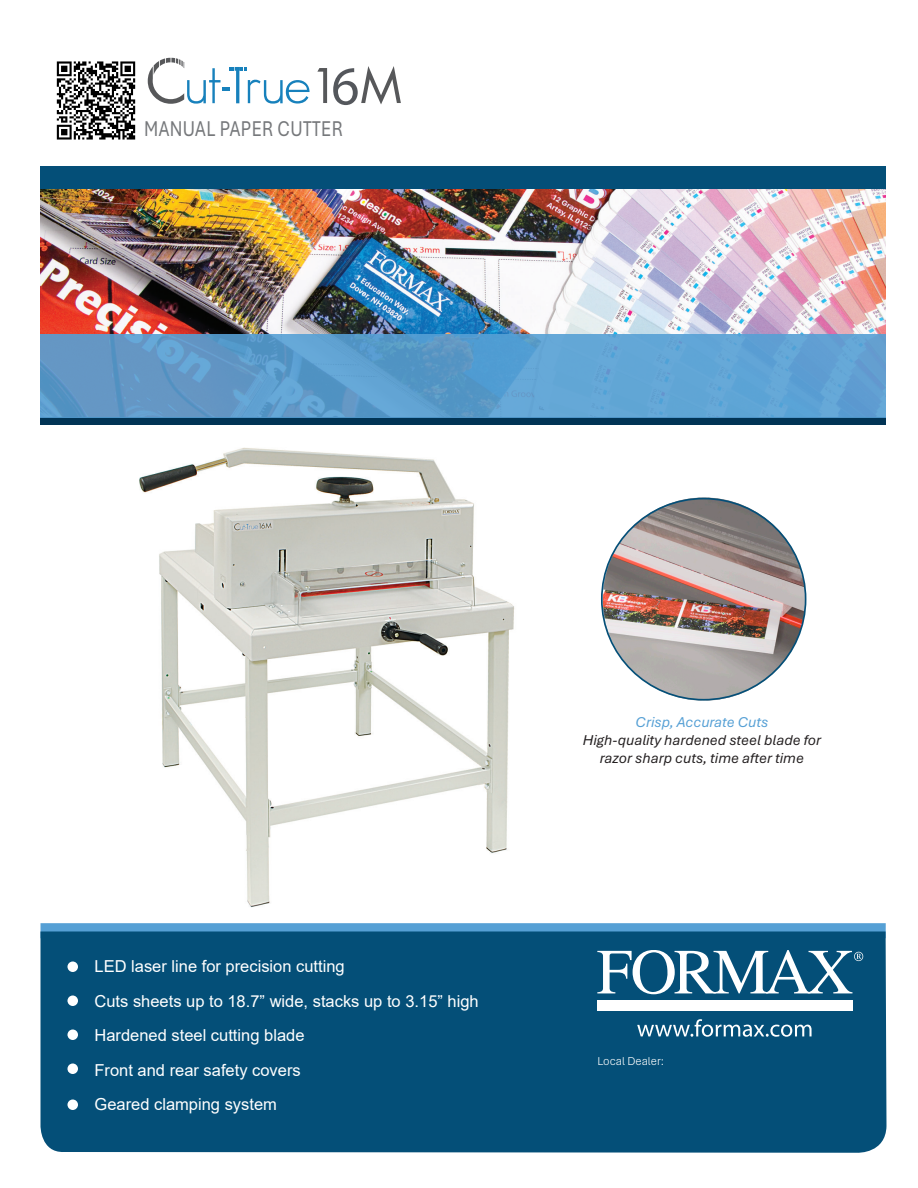
<style>
.page{position:relative;width:918px;height:1188px;background:#fff}
.page>*{position:absolute;margin:0;border:0;box-sizing:border-box;transform-origin:0 0}
.t1{font:22.5px "Aptos";letter-spacing:.025em;color:#76787b;scale:.8 1}
.t2{font:16.5px "Arial";color:#fff}
.t3{font:italic 15px/18px "Aptos";color:#231f20;text-align:center}
.t4{font:italic 15px "Aptos";color:#56a0d5}
.t5{font:300 12px "Aptos";color:#fff}
</style>
<div class="page">
<img style="left:139px;top:447px;width:376px;height:461px">
<img style="left:601px;top:497px;width:206px;height:204px">
<img style="left:40px;top:189px;width:846px;height:146px">
<div style="left:40px;top:166px;width:846px;height:23px;background:#044f78"></div>
<div style="left:40px;top:417px;width:846px;height:7px;background:#013455"></div>
<svg style="left:40px;top:335px;width:846px;height:83px"></svg>
<div style="left:40px;top:923px;width:846px;height:15px;background:#56a0d5"></div>
<div style="left:40px;top:932px;width:846px;height:221px;background:#044f78"></div>
<div style="left:67px;top:962px;width:11px;height:10px;background:#fff;border-radius:50%"></div>
<div style="left:67px;top:996px;width:11px;height:10px;background:#fff;border-radius:50%"></div>
<div style="left:67px;top:1030px;width:11px;height:10px;background:#fff;border-radius:50%"></div>
<div style="left:67px;top:1064px;width:11px;height:10px;background:#fff;border-radius:50%"></div>
<svg style="left:597px;top:950px;width:266px;height:44px"></svg>
<div style="left:597px;top:1000px;width:256px;height:10px;background:#fff"></div>
<svg style="left:637px;top:1019px;width:175px;height:18px"></svg>
<div style="left:67px;top:1100px;width:11px;height:10px;background:#fff;border-radius:50%"></div>
<svg style="left:148px;top:58px;width:162px;height:46px"></svg>
<svg style="left:317px;top:68px;width:10px;height:35px"></svg>
<svg style="left:333px;top:66px;width:68px;height:39px"></svg>
<img style="left:56px;top:61px;width:80px;height:79px">
<p class="t1" style="left:144px;top:113px;width:250px">MANUAL PAPER CUTTER</p>
<p class="t2" style="left:68px;top:955px;width:279px">• LED laser line for precision cutting</p>
<p class="t2" style="left:68px;top:989px;width:413px">• Cuts sheets up to 18.7” wide, stacks up to 3.15” high</p>
<p class="t2" style="left:68px;top:1024px;width:239px">• Hardened steel cutting blade</p>
<p class="t2" style="left:68px;top:1058px;width:235px">• Front and rear safety covers</p>
<p class="t2" style="left:68px;top:1093px;width:211px">• Geared clamping system</p>
<p class="t4" style="left:636px;top:711px;width:134px">Crisp, Accurate Cuts</p>
<p class="t3" style="left:583px;top:730px;width:240px">High-quality hardened steel blade for razor sharp cuts, time after time</p>
<p class="t5" style="left:597px;top:1053px;width:68px">Local Dealer:</p>
</div>
